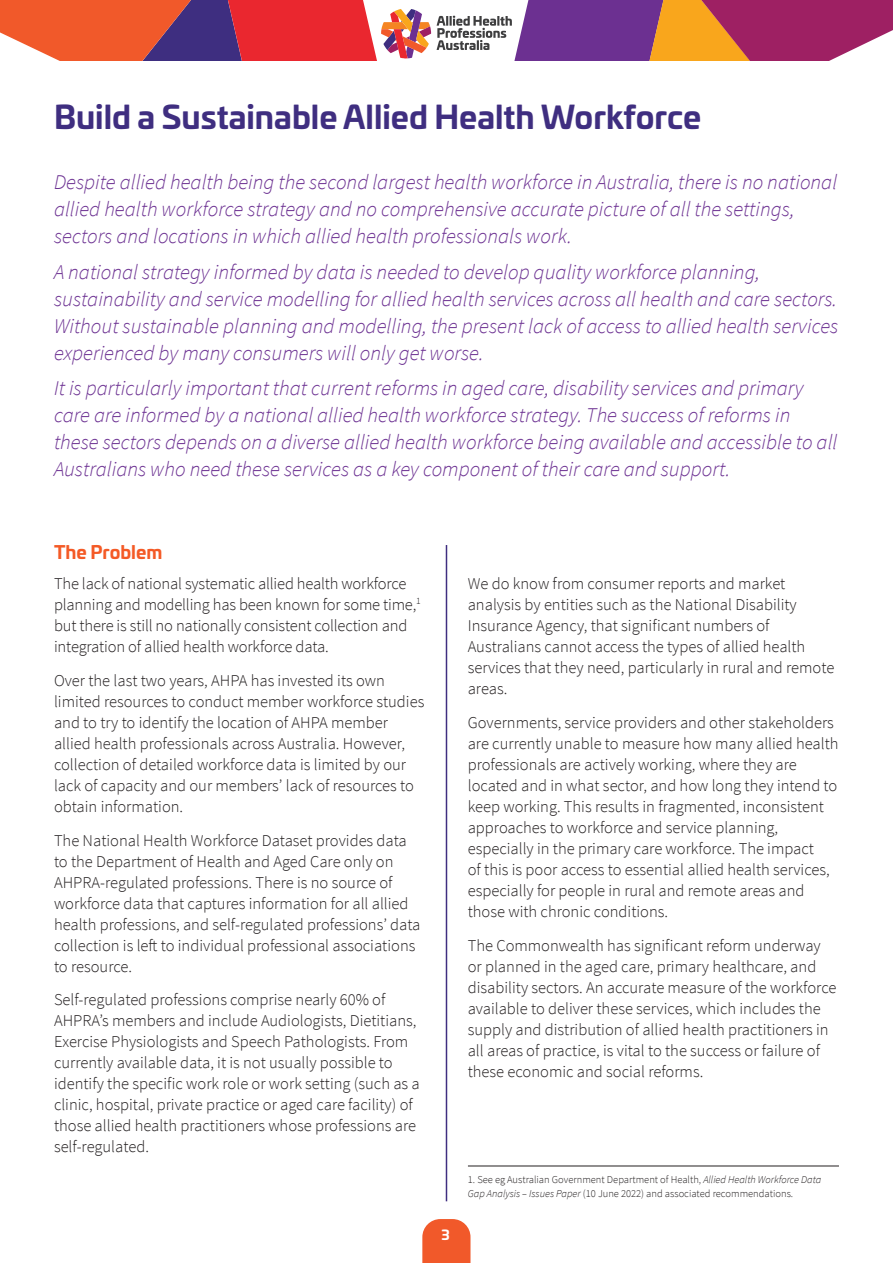
<style>
.page{position:relative;width:893px;height:1263px;background:#fff}
.page>*{position:absolute;margin:0;border:0;box-sizing:border-box;transform-origin:0 0}
.t1{font:700 31.5px "Univia Pro";color:#3f2e80}
.t2{font:italic 300 21px/27px "Source Sans Pro";color:#6c3192}
.t3{font:700 18px "Univia Pro";color:#f45a26}
.t4{font:300 16.5px/21px "Source Sans Pro";color:#231f20}
.t5{font:700 13.5px "Univia Pro";color:#fff}
.t6{font:300 10.5px/13.5px "Source Sans Pro";color:#231f20}
.s1{font-style:italic}
</style>
<div class="page">
<svg style="left:422px;top:1219px;width:48px;height:44px;background:#f16439"></svg>
<svg style="left:0;top:0;width:22px;height:43px"></svg>
<svg style="left:870px;top:0;width:23px;height:41px"></svg>
<svg style="left:22px;top:0;width:848px;height:61px;background:#bc5b69"></svg>
<hr style="left:446px;top:545px;width:1px;height:656px;background:#3f2e80">
<hr style="left:468px;top:1166px;width:371px;height:1px;background:#231f20">
<h1 class="t1" style="left:54px;top:92px;width:649px">Build a Sustainable Allied Health Workforce</h1>
<p class="t2" style="left:54px;top:169px;width:785px">Despite allied health being the second largest health workforce in Australia, there is no national allied health workforce strategy and no comprehensive accurate picture of all the settings, sectors and locations in which allied health professionals work.</p>
<p class="t2" style="left:54px;top:258px;width:786px">A national strategy informed by data is needed to develop quality workforce planning, sustainability and service modelling for allied health services across all health and care sectors.<br>Without sustainable planning and modelling, the present lack of access to allied health services experienced by many consumers will only get worse.</p>
<p class="t2" style="left:54px;top:375px;width:785px">It is particularly important that current reforms in aged care, disability services and primary care are informed by a national allied health workforce strategy. The success of reforms in these sectors depends on a diverse allied health workforce being available and accessible to all Australians who need these services as a key component of their care and support.</p>
<p class="t3" style="left:54px;top:538px;width:110px">The Problem</p>
<p class="t4" style="left:54px;top:573px;width:368px">The lack of national systematic allied health workforce planning and modelling has been known for some time,<sup>1 </sup>but there is still no nationally consistent collection and integration of allied health workforce data.</p>
<p class="t4" style="left:54px;top:670px;width:372px">Over the last two years, AHPA has invested its own limited resources to conduct member workforce studies and to try to identify the location of AHPA member allied health professionals across Australia. However, collection of detailed workforce data is limited by our lack of capacity and our members’ lack of resources to obtain information.</p>
<p class="t4" style="left:54px;top:830px;width:368px">The National Health Workforce Dataset provides data to the Department of Health and Aged Care only on AHPRA-regulated professions. There is no source of workforce data that captures information for all allied health professions, and self-regulated professions’ data collection is left to individual professional associations to resource.</p>
<p class="t4" style="left:54px;top:989px;width:367px">Self-regulated professions comprise nearly 60% of AHPRA’s members and include Audiologists, Dietitians, Exercise Physiologists and Speech Pathologists. From currently available data, it is not usually possible to identify the specific work role or work setting (such as a clinic, hospital, private practice or aged care facility) of those allied health practitioners whose professions are self-regulated.</p>
<p class="t5" style="left:442px;top:1224px;width:10px">3</p>
<p class="t4" style="left:468px;top:573px;width:368px">We do know from consumer reports and market analysis by entities such as the National Disability Insurance Agency, that significant numbers of Australians cannot access the types of allied health services that they need, particularly in rural and remote areas.</p>
<p class="t4" style="left:468px;top:712px;width:372px">Governments, service providers and other stakeholders are currently unable to measure how many allied health professionals are actively working, where they are located and in what sector, and how long they intend to keep working. This results in fragmented, inconsistent approaches to workforce and service planning, especially in the primary care workforce. The impact<br>of this is poor access to essential allied health services, especially for people in rural and remote areas and those with chronic conditions.</p>
<p class="t4" style="left:468px;top:935px;width:370px">The Commonwealth has significant reform underway or planned in the aged care, primary healthcare, and disability sectors. An accurate measure of the workforce available to deliver these services, which includes the supply and distribution of allied health practitioners in all areas of practice, is vital to the success or failure of these economic and social reforms.</p>
<p class="t6" style="left:468px;top:1173px;width:355px">1. See eg Australian Government Department of Health, <span class="s1">Allied Health Workforce Data<br>Gap Analysis – Issues Paper</span> (10 June 2022) and associated recommendations.</p>
</div>
